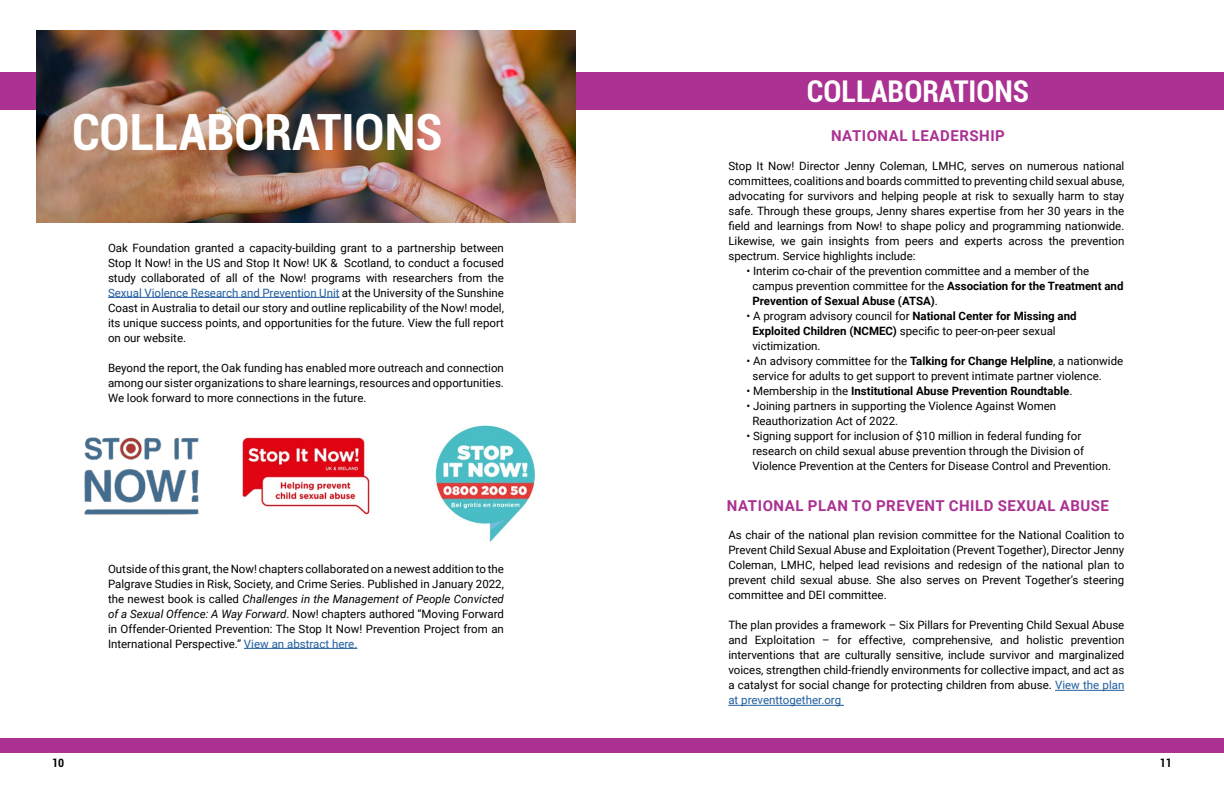
<style>
.page{position:relative;width:1224px;height:792px;background:#fff}
.page>*{position:absolute;margin:0;border:0;box-sizing:border-box;transform-origin:0 0}
.t1{font:700 condensed 50px "Roboto";color:#fff}
.t2{font:700 condensed 30px "Roboto";color:#fff}
.t3{font:700 15px "Roboto";letter-spacing:.035em;color:#ab3192}
.t4{font:11.5px/15px "Roboto";color:#000;text-align:justify}
.t5{font:700 11.5px "Roboto";color:#000}
.t6{font:700 condensed 11.5px "Roboto";color:#000}
.s1{color:#215e9e}
.s2{font-style:italic}
.s3{font-weight:700}
.s4{font-weight:400}
</style>
<div class="page">
<div style="left:0;top:72px;width:1224px;height:38px;background:#ab3192"></div>
<img style="left:435px;top:425px;width:101px;height:117px">
<img style="left:84px;top:437px;width:115px;height:78px">
<img style="left:242px;top:437px;width:128px;height:78px">
<img style="left:37px;top:31px;width:538px;height:192px">
<hr style="left:108px;top:297px;width:232px;height:1px;background:#215e9e">
<div style="left:0;top:738px;width:1224px;height:15px;background:#ab3192"></div>
<hr style="left:1055px;top:690px;width:69px;height:1px;background:#215e9e">
<hr style="left:728px;top:705px;width:116px;height:1px;background:#215e9e">
<hr style="left:244px;top:648px;width:113px;height:1px;background:#215e9e">
<p class="t1" style="left:72px;top:97px;width:372px">COLLABORATIONS</p>
<p class="t4" style="left:108px;top:240px;width:398px">Oak Foundation granted a capacity-building grant to a partnership between Stop It Now! in the US and Stop It Now! UK &amp; Scotland, to conduct a focused study collaborated of all of the Now! programs with researchers from the <span class="s1">Sexual Violence Research and Prevention Unit</span> at the University of the Sunshine Coast in Australia to detail our story and outline replicability of the Now! model, its unique success points, and opportunities for the future. View the full report on our website.</p>
<p class="t4" style="left:108px;top:360px;width:398px">Beyond the report, the Oak funding has enabled more outreach and connection among our sister organizations to share learnings, resources and opportunities.<br>We look forward to more connections in the future.</p>
<p class="t4" style="left:108px;top:561px;width:398px">Outside of this grant, the Now! chapters collaborated on a newest addition to the Palgrave Studies in Risk, Society, and Crime Series. Published in January 2022, the newest book is called <span class="s2">Challenges in the Management of People Convicted of a Sexual Offence: A Way Forward</span>. Now! chapters authored “Moving Forward in Offender-Oriented Prevention: The Stop It Now! Prevention Project from an International Perspective.” <span class="s1">View an abstract here.</span></p>
<p class="t2" style="left:807px;top:70px;width:224px">COLLABORATIONS</p>
<p class="t3" style="left:831px;top:125px;width:175px">NATIONAL LEADERSHIP</p>
<p class="t4" style="left:728px;top:158px;width:398px">Stop It Now! Director Jenny Coleman, LMHC, serves on numerous national committees, coalitions and boards committed to preventing child sexual abuse, advocating for survivors and helping people at risk to sexually harm to stay safe. Through these groups, Jenny shares expertise from her 30 years in the field and learnings from Now! to shape policy and programming nationwide.<br>Likewise, we gain insights from peers and experts across the prevention spectrum. Service highlights include:</p>
<p class="t4" style="left:752px;top:263px;width:373px;text-align:left;text-indent:-6px">• Interim co-chair of the prevention committee and a member of the campus prevention committee for the <span class="s3">Association for the Treatment and<br>Prevention of Sexual Abuse (ATSA)</span>.</p>
<p class="t4" style="left:752px;top:308px;width:326px;text-align:left;text-indent:-6px">• A program advisory council for <span class="s3">National Center for Missing and<br>Exploited Children (NCMEC)</span> specific to peer-on-peer sexual victimization.</p>
<p class="t4" style="left:752px;top:353px;width:372px;text-indent:-6px">• An advisory committee for the <span class="s3">Talking for Change Helpline</span>, a nationwide service for adults to get support to prevent intimate partner violence.</p>
<p class="t5" style="left:746px;top:382px;width:328px"><span class="s4">• Membership in the</span> Institutional Abuse Prevention Roundtable<span class="s4">.</span></p>
<p class="t4" style="left:752px;top:398px;width:305px;text-indent:-6px">• Joining partners in supporting the Violence Against Women<br>Reauthorization Act of 2022.</p>
<p class="t4" style="left:752px;top:428px;width:360px;text-align:left;text-indent:-6px">• Signing support for inclusion of $10 million in federal funding for research on child sexual abuse prevention through the Division of<br>Violence Prevention at the Centers for Disease Control and Prevention.</p>
<p class="t3" style="left:727px;top:495px;width:384px">NATIONAL PLAN TO PREVENT CHILD SEXUAL ABUSE</p>
<p class="t4" style="left:728px;top:527px;width:398px">As chair of the national plan revision committee for the National Coalition to Prevent Child Sexual Abuse and Exploitation (Prevent Together), Director Jenny Coleman, LMHC, helped lead revisions and redesign of the national plan to prevent child sexual abuse. She also serves on Prevent Together’s steering committee and DEI committee.</p>
<p class="t4" style="left:728px;top:617px;width:398px">The plan provides a framework – Six Pillars for Preventing Child Sexual Abuse and Exploitation – for effective, comprehensive, and holistic prevention interventions that are culturally sensitive, include survivor and marginalized voices, strengthen child-friendly environments for collective impact, and act as a catalyst for social change for protecting children from abuse. <span class="s1">View the plan at preventtogether.org</span></p>
<p class="t6" style="left:52px;top:754px;width:14px">10</p>
<p class="t6" style="left:1160px;top:754px;width:14px">11</p>
</div>
